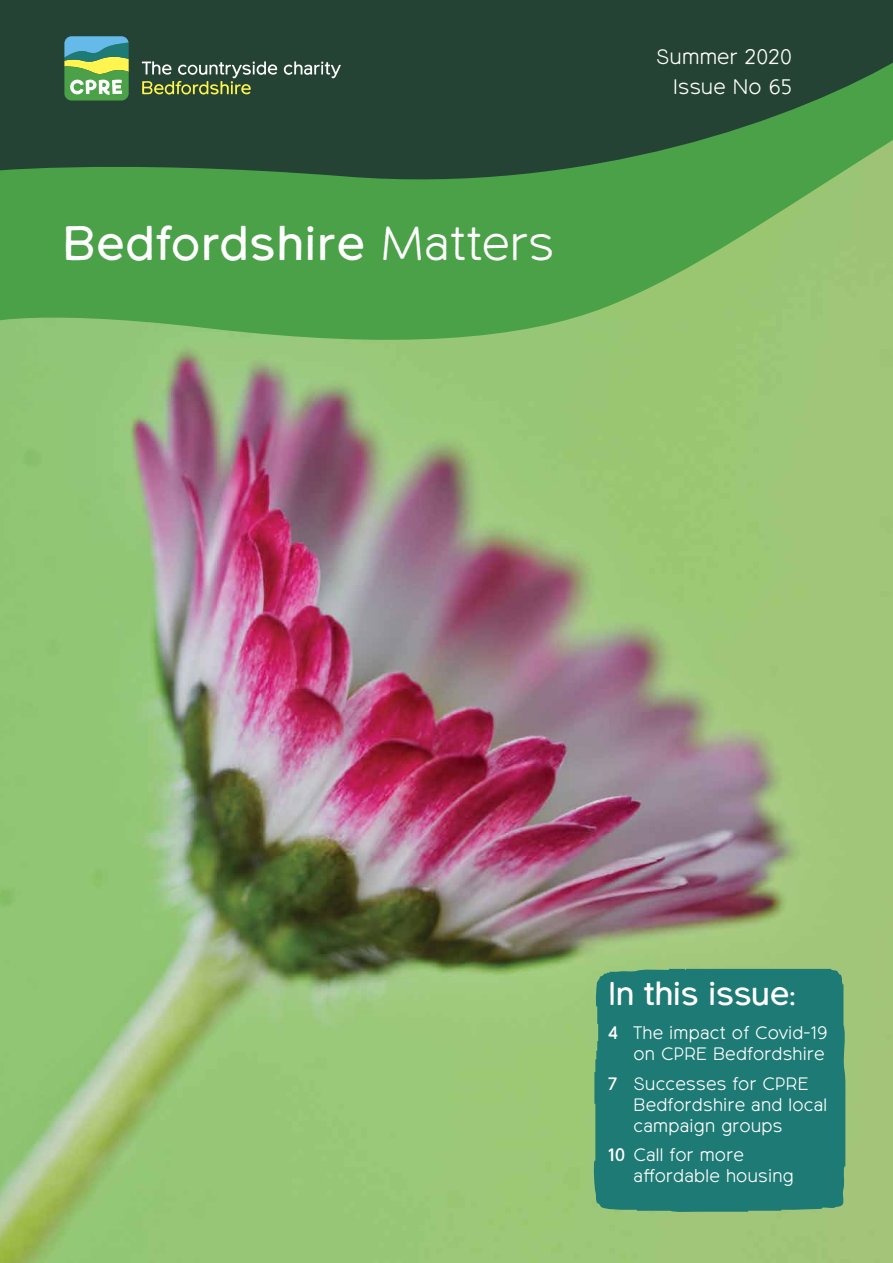
<style>
.page{position:relative;width:893px;height:1263px;background:#fff}
.page>*{position:absolute;margin:0;border:0;box-sizing:border-box;transform-origin:0 0}
.t1{font:48px "Northwoods";letter-spacing:.01em;color:#fff}
.t2{font:33px "Northwoods";letter-spacing:-.015em;color:#fff}
.t3{font:300 21px/29.5px "Northwoods";letter-spacing:.015em;color:#fff;text-align:right}
.t4{font:300 18px/21px "Northwoods";letter-spacing:.015em;color:#fff}
.s1{font-weight:300}
.s2{font-weight:400}
</style>
<div class="page">
<img style="left:0;top:350px;width:893px;height:913px">
<svg style="left:0;top:195px;width:893px;height:155px;background:#64ad56"></svg>
<svg style="left:0;top:0;width:893px;height:195px;background:#2e5738"></svg>
<svg style="left:64px;top:36px;width:65px;height:65px;background:#77b380"></svg>
<svg style="left:284px;top:61px;width:57px;height:17px"></svg>
<svg style="left:142px;top:61px;width:135px;height:34px;background:#576d4f"></svg>
<svg style="left:593px;top:969px;width:255px;height:244px;background:#277f75"></svg>
<h1 class="t1" style="left:62px;top:216px;width:493px">Bedfordshire <span class="s1">Matters</span></h1>
<p class="t3" style="left:656px;top:43px;width:137px">Summer 2020<br>Issue No 65</p>
<h2 class="t2" style="left:608px;top:974px;width:190px">In this issue:</h2>
<p class="t4" style="left:608px;top:1023px;width:221px;text-align:right"><span class="s2">4</span> The impact of Covid-19 on CPRE Bedfordshire</p>
<p class="t4" style="left:633px;top:1073px;width:195px;text-indent:-26px"><span class="s2">7</span> Successes for CPRE<br>Bedfordshire and local campaign groups</p>
<p class="t4" style="left:633px;top:1145px;width:162px;text-indent:-26px"><span class="s2">10</span> Call for more affordable housing</p>
</div>
